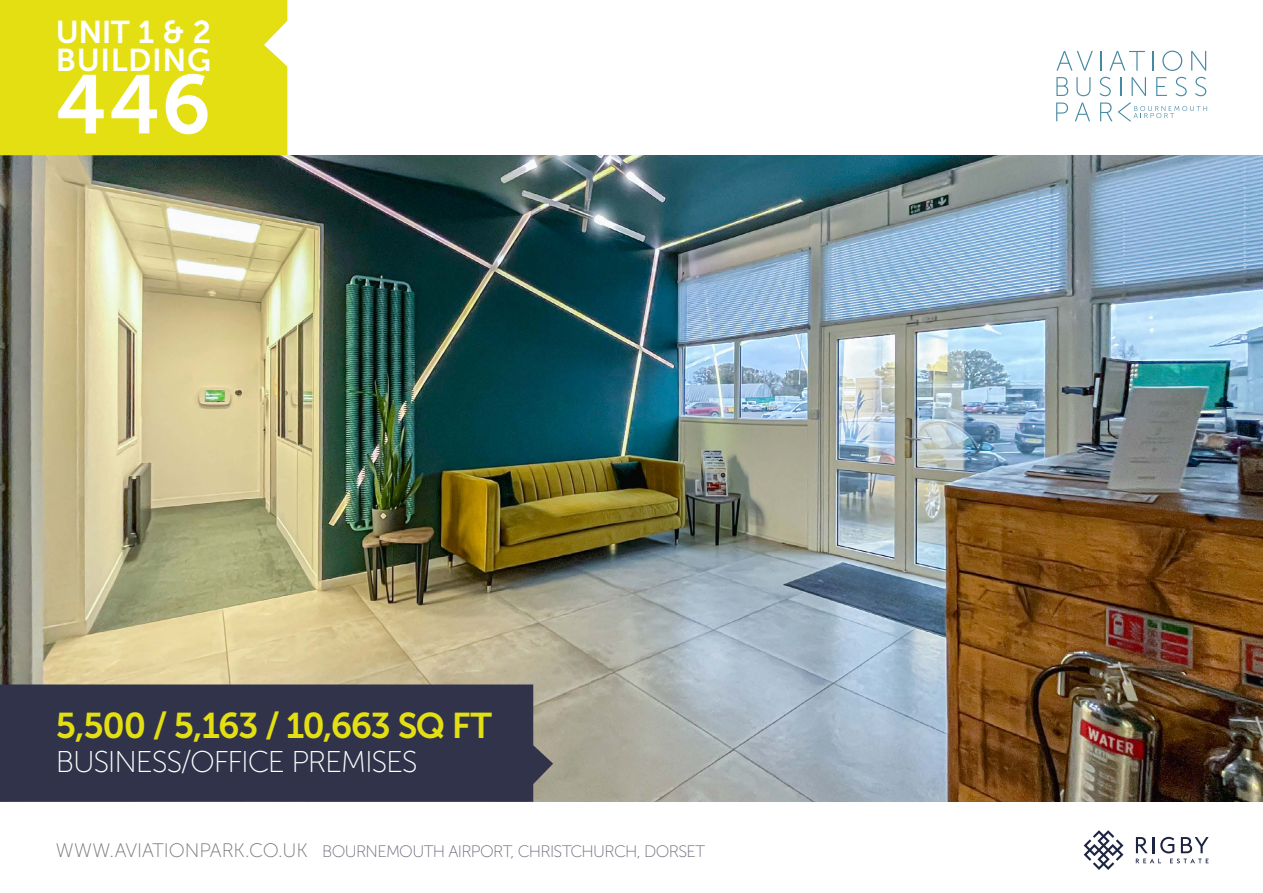
<style>
.page{position:relative;width:1263px;height:893px;background:#fff}
.page>*{position:absolute;margin:0;border:0;box-sizing:border-box;transform-origin:0 0}
.t1{font:82.5px "Museo Sans 700";color:#fff}
.t2{font:35.7px "Museo Sans 700";letter-spacing:-.04em;color:#e3df13}
.t3{font:31.5px/27.5px "Museo Sans 700";letter-spacing:.015em;color:#fff}
.t4{font:30px "Museo Sans 100";letter-spacing:-.045em;color:#fff}
.t5{font:19.5px "Museo Sans 100";letter-spacing:-.005em;color:#777878}
.t6{font:16.65px "Museo Sans 100";letter-spacing:-.045em;color:#6f6c7d}
</style>
<div class="page">
<img style="left:0;top:155px;width:1263px;height:647px">
<div style="left:0;top:0;width:287px;height:155px;background:#e3df13"></div>
<div style="left:0;top:684px;width:553px;height:118px;background:#303349"></div>
<svg style="left:1056px;top:77px;width:12px;height:19px"></svg>
<svg style="left:1076px;top:77px;width:14px;height:19px"></svg>
<svg style="left:1099px;top:77px;width:12px;height:19px"></svg>
<svg style="left:1131px;top:77px;width:15px;height:19px"></svg>
<svg style="left:1156px;top:77px;width:11px;height:19px"></svg>
<svg style="left:1175px;top:77px;width:12px;height:19px"></svg>
<svg style="left:1195px;top:77px;width:11px;height:19px"></svg>
<svg style="left:1056px;top:103px;width:12px;height:18px"></svg>
<svg style="left:1075px;top:103px;width:15px;height:18px"></svg>
<svg style="left:1100px;top:103px;width:12px;height:18px"></svg>
<svg style="left:1120px;top:77px;width:1px;height:19px"></svg>
<svg style="left:1118px;top:103px;width:89px;height:18px"></svg>
<svg style="left:1056px;top:51px;width:37px;height:20px"></svg>
<hr style="left:1100px;top:51px;width:2px;height:20px;background:#4489a2">
<svg style="left:1109px;top:51px;width:36px;height:20px"></svg>
<svg style="left:1152px;top:51px;width:1px;height:20px"></svg>
<svg style="left:1162px;top:51px;width:20px;height:20px"></svg>
<svg style="left:1191px;top:51px;width:15px;height:20px"></svg>
<svg style="left:1084px;top:830px;width:39px;height:40px"></svg>
<svg style="left:1136px;top:837px;width:72px;height:26px"></svg>
<h3 class="t3" style="left:56px;top:19px;width:157px">UNIT 1 &amp; 2<br>BUILDING</h3>
<h1 class="t1" style="left:56px;top:59px;width:157px">446</h1>
<h2 class="t2" style="left:56px;top:706px;width:438px">5,500 / 5,163 / 10,663 SQ FT</h2>
<h3 class="t4" style="left:56px;top:746px;width:363px">BUSINESS/OFFICE PREMISES</h3>
<p class="t5" style="left:56px;top:840px;width:253px">WWW.AVIATIONPARK.CO.UK</p>
<p class="t6" style="left:322px;top:843px;width:384px">BOURNEMOUTH AIRPORT, CHRISTCHURCH, DORSET</p>
</div>
